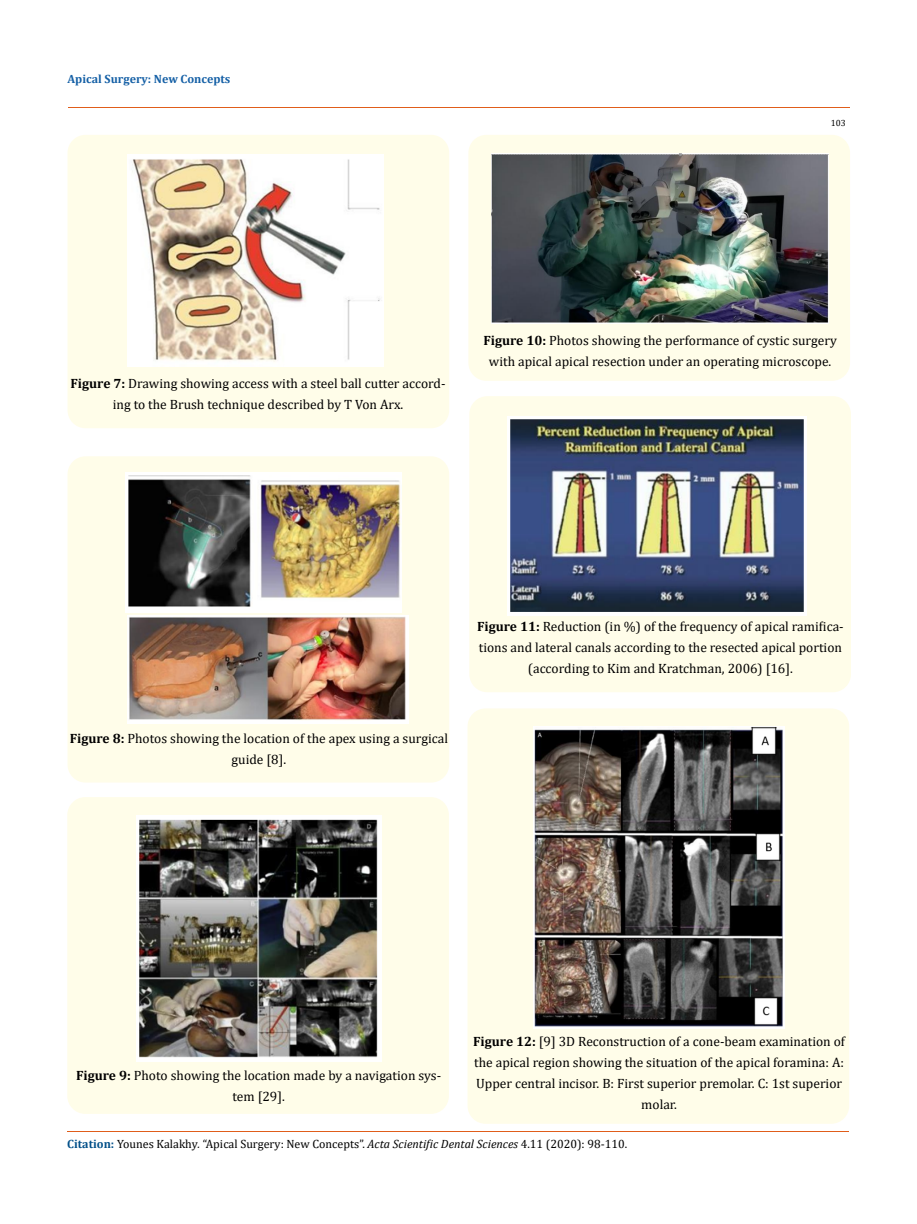
<style>
.page{position:relative;width:917px;height:1224px;background:#fff}
.page>*{position:absolute;margin:0;border:0;box-sizing:border-box;transform-origin:0 0}
.t1{font:13.5px/21px "Cambria";color:#000;text-align:center}
.t2{font:12px "Cambria";color:#000}
.t3{font:700 12px "Cambria";color:#1560a6}
.t4{font:9px "Cambria";color:#000}
.s1{font-weight:700}
.s2{font-weight:700;color:#035089}
.s3{font-style:italic}
</style>
<div class="page">
<div style="left:68px;top:135px;width:381px;height:293px;background:#fffde9;border-radius:18px"></div>
<img style="left:127px;top:155px;width:256px;height:211px">
<div style="left:68px;top:456px;width:381px;height:327px;background:#fffde9;border-radius:18px"></div>
<img style="left:125px;top:473px;width:276px;height:140px">
<img style="left:128px;top:615px;width:280px;height:108px">
<div style="left:67px;top:797px;width:382px;height:317px;background:#fffde9;border-radius:18px"></div>
<img style="left:137px;top:815px;width:244px;height:246px">
<div style="left:468px;top:135px;width:382px;height:246px;background:#fffde9;border-radius:18px"></div>
<img style="left:491px;top:153px;width:337px;height:171px">
<div style="left:469px;top:396px;width:382px;height:296px;background:#fffde9;border-radius:18px"></div>
<img style="left:508px;top:417px;width:298px;height:198px">
<div style="left:467px;top:708px;width:382px;height:416px;background:#fffde9;border-radius:18px"></div>
<img style="left:533px;top:726px;width:251px;height:302px">
<hr style="left:68px;top:108px;width:781px;height:1px;background:#e05d1a">
<hr style="left:67px;top:1132px;width:782px;height:1px;background:#e05d1a">
<p class="t3" style="left:68px;top:70px;width:164px">Apical Surgery: New Concepts</p>
<p class="t4" style="left:830px;top:118px;width:16px">103</p>
<p class="t1" style="left:71px;top:373px;width:376px"><span class="s1">Figure 7:</span> Drawing showing access with a steel ball cutter accord&shy;ing to the Brush technique described by T Von Arx.</p>
<p class="t1" style="left:483px;top:330px;width:355px"><span class="s1">Figure 10:</span> Photos showing the performance of cystic surgery with apical apical resection under an operating microscope.</p>
<p class="t1" style="left:70px;top:728px;width:379px"><span class="s1">Figure 8:</span> Photos showing the location of the apex using a surgical guide [8].</p>
<p class="t1" style="left:477px;top:616px;width:368px"><span class="s1">Figure 11:</span> Reduction (in %) of the frequency of apical ramifica&shy;tions and lateral canals according to the resected apical portion (according to Kim and Kratchman, 2006) [16].</p>
<p class="t1" style="left:76px;top:1064px;width:366px"><span class="s1">Figure 9:</span> Photo showing the location made by a navigation sys&shy;tem [29].</p>
<p class="t1" style="left:473px;top:1031px;width:373px"><span class="s1">Figure 12:</span> [9] 3D Reconstruction of a cone-beam examination of the apical region showing the situation of the apical foramina: A:<br>Upper central incisor. B: First superior premolar. C: 1st superior molar.</p>
<p class="t2" style="left:67px;top:1137px;width:561px"><span class="s2">Citation:</span> Younes Kalakhy<span class="s3">.</span> “Apical Surgery: New Concepts”. <span class="s3">Acta Scientific Dental Sciences</span> 4.11 (2020): 98-110.</p>
</div>
